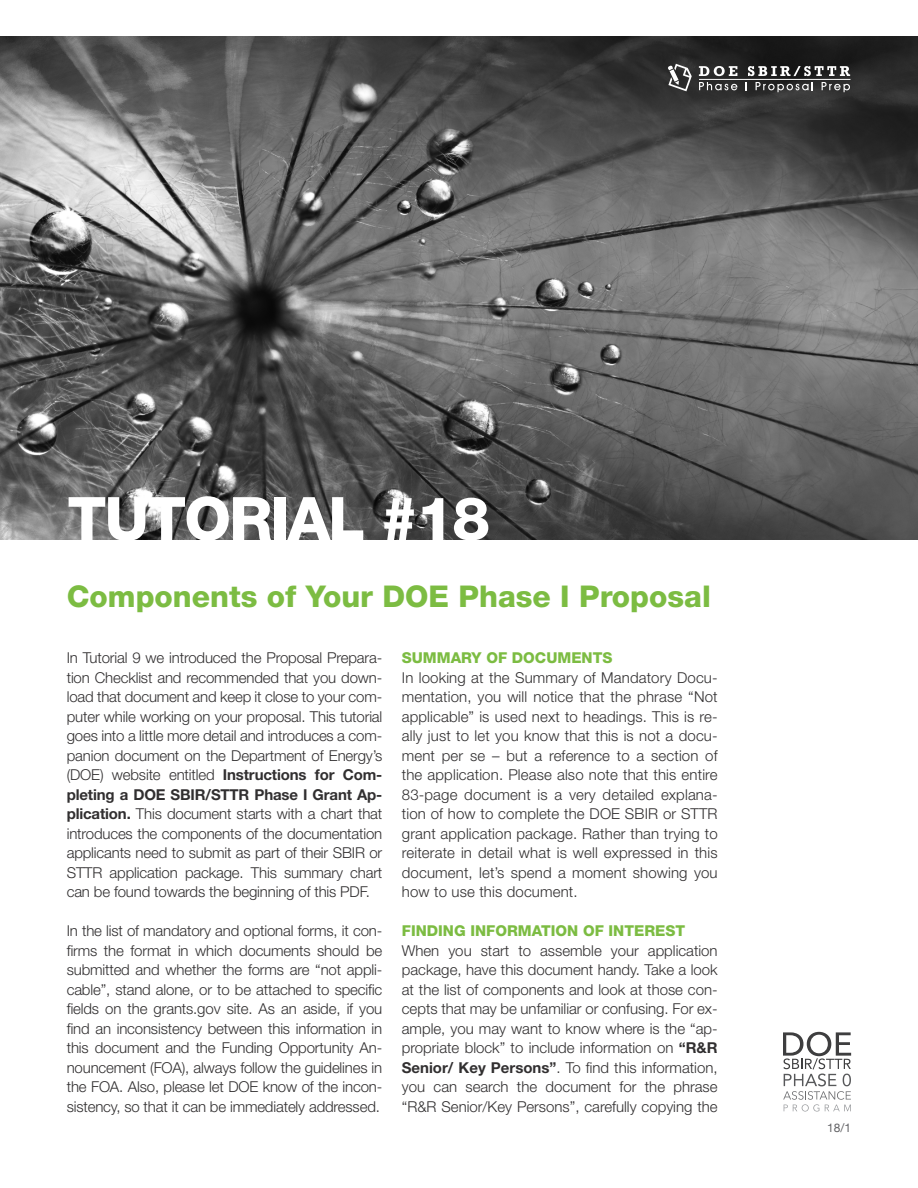
<style>
.page{position:relative;width:918px;height:1188px;background:#fff}
.page>*{position:absolute;margin:0;border:0;box-sizing:border-box;transform-origin:0 0}
.tut{font:800 60px "Helvetica Neue";letter-spacing:-.03em;color:#fff}
.h_1_0{font:800 30px "Helvetica Neue";color:#7cbc42}
.t1{font:300 15px/19.5px "Helvetica Neue";letter-spacing:-.01em;color:#312f30;text-align:justify}
.h_1_1{font:800 15px "Helvetica Neue";color:#7cbc42}
.page{font:12px "Helvetica Neue";color:#636366}
.s1{font-weight:700}
</style>
<div class="page">
<img style="left:0;top:37px;width:918px;height:503px">
<svg style="left:699px;top:66px;width:38px;height:10px"></svg>
<svg style="left:748px;top:66px;width:102px;height:10px"></svg>
<svg style="left:699px;top:82px;width:38px;height:8px"></svg>
<svg style="left:756px;top:82px;width:57px;height:10px"></svg>
<svg style="left:822px;top:82px;width:28px;height:10px"></svg>
<hr style="left:699px;top:79px;width:152px;height:1px;background:#fff">
<svg style="left:668px;top:64px;width:24px;height:27px"></svg>
<svg style="left:783px;top:1032px;width:68px;height:80px"></svg>
<p class="tut" style="left:68px;top:483px;width:424px">TUTORIAL #18</p>
<p class="h_1_0" style="left:67px;top:579px;width:646px">Components of Your DOE Phase I Proposal</p>
<p class="t1" style="left:67px;top:648px;width:317px">In Tutorial 9 we introduced the Proposal Prepara&shy;tion Checklist and recommended that you down&shy;load that document and keep it close to your com&shy;puter while working on your proposal. This tutorial goes into a little more detail and introduces a com&shy;panion document on the Department of Energy’s (DOE) website entitled <span class="s1">Instructions for Com&shy;pleting a DOE SBIR/STTR Phase I Grant Ap&shy;plication.</span> This document starts with a chart that introduces the components of the documentation applicants need to submit as part of their SBIR or STTR application package. This summary chart can be found towards the beginning of this PDF.</p>
<p class="t1" style="left:67px;top:921px;width:317px">In the list of mandatory and optional forms, it con&shy;firms the format in which documents should be submitted and whether the forms are “not appli&shy;cable”, stand alone, or to be attached to specific fields on the grants.gov site. As an aside, if you find an inconsistency between this information in this document and the Funding Opportunity An&shy;nouncement (FOA), always follow the guidelines in the FOA. Also, please let DOE know of the incon&shy;sistency, so that it can be immediately addressed.</p>
<p class="h_1_1" style="left:402px;top:649px;width:212px">SUMMARY OF DOCUMENTS</p>
<p class="t1" style="left:402px;top:667px;width:317px">In looking at the Summary of Mandatory Docu&shy;mentation, you will notice that the phrase “Not applicable” is used next to headings. This is re&shy;ally just to let you know that this is not a docu&shy;ment per se – but a reference to a section of the application. Please also note that this entire 83-page document is a very detailed explana&shy;tion of how to complete the DOE SBIR or STTR grant application package. Rather than trying to reiterate in detail what is well expressed in this document, let’s spend a moment showing you how to use this document.</p>
<p class="h_1_1" style="left:402px;top:922px;width:285px">FINDING INFORMATION OF INTEREST</p>
<p class="t1" style="left:402px;top:940px;width:317px">When you start to assemble your application package, have this document handy. Take a look at the list of components and look at those con&shy;cepts that may be unfamiliar or confusing. For ex&shy;ample, you may want to know where is the “ap&shy;propriate block” to include information on <span class="s1">“R&amp;R Senior/ Key Persons”</span>. To find this information, you can search the document for the phrase “R&amp;R Senior/Key Persons”, carefully copying the</p>
<p class="page" style="left:827px;top:1119px;width:26px">18/1</p>
</div>
